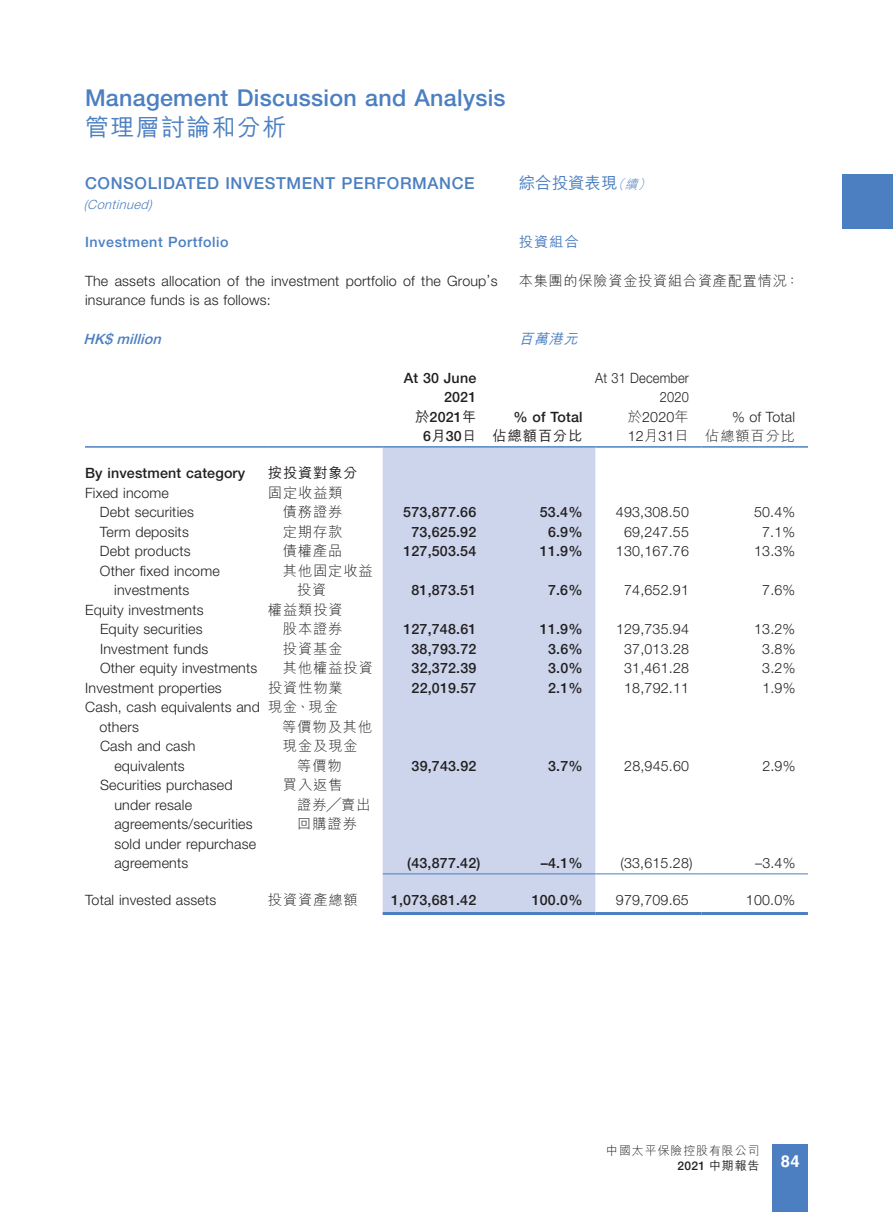
<style>
.page{position:relative;width:893px;height:1212px;background:#fff}
.page>*{position:absolute;margin:0;border:0;box-sizing:border-box;transform-origin:0 0}
.t1{font:500 24px "M Hei HK";letter-spacing:.055em;color:#4b7fc1}
.t2{font:500 23.25px "Helvetica Neue LT Std";letter-spacing:.01em;color:#4b7fc1}
.t3{font:500 16.5px "Helvetica Neue LT Std";letter-spacing:.04em;color:#4b7fc1}
.t4{font:500 16.5px "M Hei HK";color:#4b7fc1}
.t5{font:700 16.5px "Helvetica LT Std";color:#fff}
.t6{font:300 14.25px/19.5px "Helvetica Neue LT Std";letter-spacing:.015em;color:#231f20}
.t7{font:500 14.25px/19.5px "Helvetica Neue LT Std";letter-spacing:.015em;color:#231f20;text-align:right}
.t8{font:300 14.25px/19.5px "M Hei HK";letter-spacing:.065em;color:#231f20}
.t9{font:300 14.25px/19.5px "Helvetica Neue LT Std";letter-spacing:.015em;color:#231f20;text-align:right;scale:.9 1}
.t10{font:500 14.25px "Helvetica Neue LT Std";letter-spacing:.04em;color:#4b7fc1}
.t11{font:500 14.25px "M Hei HK";letter-spacing:.065em;color:#231f20}
.t12{font:italic 500 14.25px "Helvetica Neue LT Std";color:#4b7fc1}
.t13{font:500 14.25px "M Hei HK";color:#4b7fc1}
.t14{font:italic 500 14.25px "M Hei HK";color:#4b7fc1}
.t15{font:italic 300 12.75px "Helvetica Neue LT Std";color:#4b7fc1}
.t16{font:300 12px "M Hei HK";letter-spacing:.07em;color:#231f20}
.t17{font:500 12px "Helvetica Neue LT Std";color:#231f20}
.s1{font-weight:300;font-style:italic;font-size:12.75px}
.s2{font-family:"M Hei HK"}
</style>
<div class="page">
<div style="left:772px;top:1144px;width:36px;height:68px;background:#4b7fc1"></div>
<div style="left:842px;top:174px;width:51px;height:55px;background:#4b7fc1"></div>
<div style="left:383px;top:448px;width:212px;height:464px;background:#ccd5ec"></div>
<hr style="left:85px;top:446px;width:183px;height:2px;background:#4b7fc1">
<hr style="left:268px;top:446px;width:115px;height:2px;background:#4b7fc1">
<hr style="left:383px;top:446px;width:106px;height:2px;background:#4b7fc1">
<hr style="left:489px;top:446px;width:106px;height:2px;background:#4b7fc1">
<hr style="left:595px;top:446px;width:107px;height:2px;background:#4b7fc1">
<hr style="left:702px;top:446px;width:106px;height:2px;background:#4b7fc1">
<hr style="left:383px;top:873px;width:106px;height:1px;background:#4b7fc1">
<hr style="left:489px;top:873px;width:106px;height:1px;background:#4b7fc1">
<hr style="left:595px;top:873px;width:107px;height:1px;background:#4b7fc1">
<hr style="left:702px;top:873px;width:106px;height:1px;background:#4b7fc1">
<hr style="left:383px;top:912px;width:106px;height:3px;background:#4b7fc1">
<hr style="left:489px;top:912px;width:106px;height:3px;background:#4b7fc1">
<hr style="left:595px;top:912px;width:107px;height:3px;background:#4b7fc1">
<hr style="left:702px;top:912px;width:106px;height:3px;background:#4b7fc1">
<h2 class="t2" style="left:85px;top:84px;width:422px">Management Discussion and Analysis</h2>
<h1 class="t1" style="left:85px;top:109px;width:203px">管理層討論和分析</h1>
<p class="t4" style="left:519px;top:171px;width:137px">綜合投資表現<span class="s1">（續）</span></p>
<p class="t3" style="left:85px;top:173px;width:391px">CONSOLIDATED INVESTMENT PERFORMANCE</p>
<p class="t15" style="left:84px;top:196px;width:70px">(Continued)</p>
<p class="t10" style="left:85px;top:234px;width:145px">Investment Portfolio</p>
<p class="t6" style="left:85px;top:271px;width:414px">The assets allocation of the investment portfolio of the Group’s insurance funds is as follows:</p>
<p class="t12" style="left:84px;top:330px;width:83px">HK$ million</p>
<p class="t7" style="left:404px;top:368px;width:74px">At 30 June<br>2021<span class="s2">於</span>2021<span class="s2">年<br></span>6<span class="s2">月</span>30<span class="s2">日</span></p>
<p class="t13" style="left:519px;top:232px;width:62px">投資組合</p>
<p class="t8" style="left:519px;top:271px;width:282px">本集團的保險資金投資組合資產配置情況：</p>
<p class="t14" style="left:519px;top:328px;width:65px">百萬港元</p>
<p class="t9" style="left:595px;top:367px;width:106px">At 31 December<br>2020<br><span class="s2">於</span>2020<span class="s2">年<br></span>12<span class="s2">月</span>31<span class="s2">日</span></p>
<p class="t6" style="left:732px;top:406px;width:65px">% of Total</p>
<p class="t8" style="left:705px;top:426px;width:91px">佔總額百分比</p>
<p class="t7" style="left:514px;top:407px;width:70px">% of Total</p>
<p class="t11" style="left:493px;top:425px;width:91px">佔總額百分比</p>
<p class="t7" style="left:85px;top:463px;width:162px">By investment category</p>
<p class="t11" style="left:268px;top:462px;width:91px">按投資對象分</p>
<p class="t6" style="left:85px;top:482px;width:85px">Fixed income</p>
<p class="t8" style="left:268px;top:482px;width:76px">固定收益類</p>
<p class="t6" style="left:100px;top:502px;width:96px">Debt securities</p>
<p class="t8" style="left:283px;top:502px;width:61px">債務證券</p>
<p class="t7" style="left:403px;top:502px;width:74px">573,877.66</p>
<p class="t7" style="left:540px;top:502px;width:44px">53.4%</p>
<p class="t6" style="left:616px;top:502px;width:74px">493,308.50</p>
<p class="t6" style="left:754px;top:502px;width:43px">50.4%</p>
<p class="t6" style="left:100px;top:521px;width:90px">Term deposits</p>
<p class="t8" style="left:283px;top:521px;width:61px">定期存款</p>
<p class="t7" style="left:411px;top:522px;width:66px">73,625.92</p>
<p class="t7" style="left:548px;top:522px;width:36px">6.9%</p>
<p class="t6" style="left:624px;top:521px;width:66px">69,247.55</p>
<p class="t6" style="left:762px;top:521px;width:35px">7.1%</p>
<p class="t6" style="left:100px;top:541px;width:92px">Debt products</p>
<p class="t8" style="left:283px;top:541px;width:61px">債權產品</p>
<p class="t7" style="left:403px;top:541px;width:74px">127,503.54</p>
<p class="t7" style="left:540px;top:541px;width:44px">11.9%</p>
<p class="t6" style="left:616px;top:541px;width:74px">130,167.76</p>
<p class="t6" style="left:754px;top:541px;width:43px">13.3%</p>
<p class="t6" style="left:114px;top:560px;width:107px;text-indent:-14px">Other fixed income investments</p>
<p class="t8" style="left:297px;top:560px;width:77px;text-indent:-14px">其他固定收益投資</p>
<p class="t7" style="left:411px;top:580px;width:66px">81,873.51</p>
<p class="t7" style="left:548px;top:580px;width:36px">7.6%</p>
<p class="t6" style="left:624px;top:580px;width:66px">74,652.91</p>
<p class="t6" style="left:762px;top:580px;width:35px">7.6%</p>
<p class="t6" style="left:85px;top:599px;width:120px">Equity investments</p>
<p class="t8" style="left:268px;top:599px;width:76px">權益類投資</p>
<p class="t6" style="left:100px;top:619px;width:104px">Equity securities</p>
<p class="t8" style="left:283px;top:619px;width:61px">股本證券</p>
<p class="t7" style="left:403px;top:619px;width:74px">127,748.61</p>
<p class="t7" style="left:540px;top:619px;width:44px">11.9%</p>
<p class="t6" style="left:616px;top:619px;width:74px">129,735.94</p>
<p class="t6" style="left:754px;top:619px;width:43px">13.2%</p>
<p class="t6" style="left:100px;top:638px;width:110px">Investment funds</p>
<p class="t8" style="left:283px;top:638px;width:61px">投資基金</p>
<p class="t7" style="left:411px;top:639px;width:66px">38,793.72</p>
<p class="t7" style="left:548px;top:639px;width:36px">3.6%</p>
<p class="t6" style="left:624px;top:638px;width:66px">37,013.28</p>
<p class="t6" style="left:762px;top:638px;width:35px">3.8%</p>
<p class="t6" style="left:100px;top:658px;width:159px">Other equity investments</p>
<p class="t8" style="left:283px;top:658px;width:91px">其他權益投資</p>
<p class="t7" style="left:412px;top:658px;width:66px">32,372.39</p>
<p class="t7" style="left:548px;top:658px;width:36px">3.0%</p>
<p class="t6" style="left:624px;top:658px;width:66px">31,461.28</p>
<p class="t6" style="left:762px;top:658px;width:35px">3.2%</p>
<p class="t6" style="left:85px;top:677px;width:138px">Investment properties</p>
<p class="t8" style="left:268px;top:677px;width:76px">投資性物業</p>
<p class="t7" style="left:412px;top:678px;width:66px">22,019.57</p>
<p class="t7" style="left:548px;top:678px;width:36px">2.1%</p>
<p class="t6" style="left:624px;top:677px;width:66px">18,792.11</p>
<p class="t6" style="left:762px;top:677px;width:35px">1.9%</p>
<p class="t6" style="left:99px;top:697px;width:162px;text-indent:-14px">Cash, cash equivalents and others</p>
<p class="t8" style="left:282px;top:697px;width:91px;text-indent:-14px">現金、現金<br>等價物及其他</p>
<p class="t6" style="left:100px;top:736px;width:97px;text-align:center">Cash and cash equivalents</p>
<p class="t8" style="left:283px;top:736px;width:76px;text-align:center">現金及現金等價物</p>
<p class="t7" style="left:412px;top:755px;width:66px">39,743.92</p>
<p class="t7" style="left:548px;top:755px;width:36px">3.7%</p>
<p class="t6" style="left:624px;top:755px;width:66px">28,945.60</p>
<p class="t6" style="left:762px;top:755px;width:35px">2.9%</p>
<p class="t6" style="left:114px;top:775px;width:143px;text-indent:-14px">Securities purchased under resale agreements/securities sold under repurchase agreements</p>
<p class="t8" style="left:297px;top:775px;width:75px;text-indent:-14px">買入返售<br>證券╱賣出回購證券</p>
<p class="t7" style="left:407px;top:853px;width:75px">(43,877.42)</p>
<p class="t7" style="left:541px;top:853px;width:43px">–4.1%</p>
<p class="t6" style="left:620px;top:853px;width:74px">(33,615.28)</p>
<p class="t6" style="left:755px;top:853px;width:42px">–3.4%</p>
<p class="t6" style="left:85px;top:889px;width:133px">Total invested assets</p>
<p class="t8" style="left:268px;top:889px;width:91px">投資資產總額</p>
<p class="t7" style="left:391px;top:890px;width:87px">1,073,681.42</p>
<p class="t7" style="left:532px;top:890px;width:52px">100.0%</p>
<p class="t6" style="left:616px;top:889px;width:74px">979,709.65</p>
<p class="t6" style="left:746px;top:889px;width:51px">100.0%</p>
<p class="t16" style="left:606px;top:1144px;width:155px">中國太平保險控股有限公司</p>
<p class="t17" style="left:678px;top:1158px;width:83px">2021 <span class="s2">中期報告</span></p>
<p class="t5" style="left:781px;top:1151px;width:20px">84</p>
</div>
